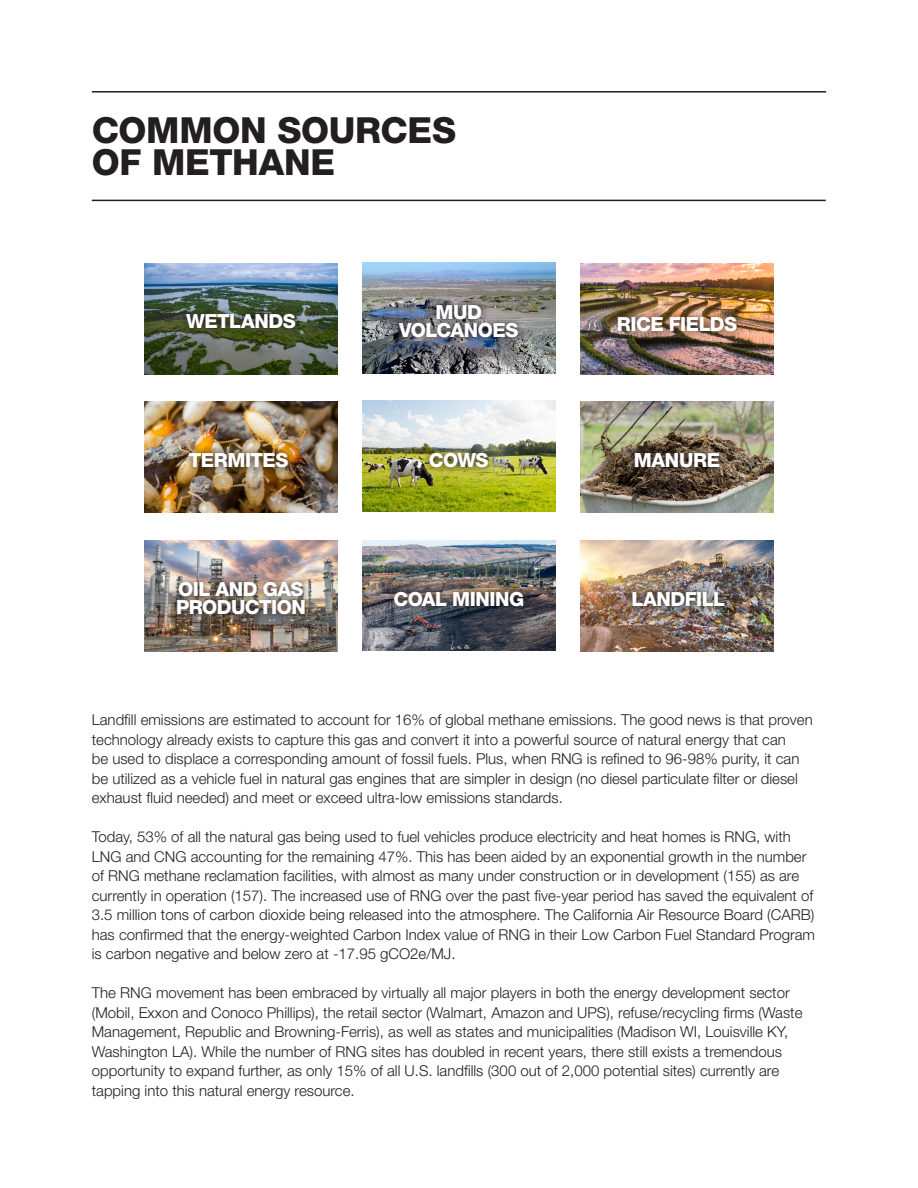
<style>
.page{position:relative;width:918px;height:1188px;background:#fff}
.page>*{position:absolute;margin:0;border:0;box-sizing:border-box;transform-origin:0 0}
.Subhead_24pt{font:800 36px "Helvetica Neue LT Pro";letter-spacing:-.01em;color:#231f20}
.Headline_38pt{font:800 19.5px/18px "Helvetica Neue LT Pro";letter-spacing:-.025em;color:#fff}
.Body_Copy_10pt{font:300 15px/19.5px "Helvetica Neue LT Pro";color:#231f20}
</style>
<div class="page">
<hr style="left:92px;top:91px;width:734px;height:2px;background:#231f20">
<hr style="left:92px;top:200px;width:734px;height:1px;background:#231f20">
<img style="left:144px;top:264px;width:194px;height:110px">
<img style="left:144px;top:401px;width:194px;height:111px">
<img style="left:144px;top:541px;width:194px;height:110px">
<img style="left:362px;top:263px;width:194px;height:111px">
<img style="left:362px;top:401px;width:194px;height:111px">
<img style="left:362px;top:540px;width:194px;height:111px">
<img style="left:580px;top:264px;width:194px;height:110px">
<img style="left:580px;top:401px;width:194px;height:111px">
<img style="left:580px;top:541px;width:194px;height:110px">
<svg style="left:179px;top:306px;width:124px;height:30px;background:#3f492f"></svg>
<img style="left:392px;top:297px;width:133px;height:48px">
<img style="left:610px;top:309px;width:134px;height:30px">
<img style="left:181px;top:446px;width:114px;height:30px">
<img style="left:422px;top:446px;width:73px;height:30px">
<svg style="left:627px;top:446px;width:100px;height:30px;background:#4e4032"></svg>
<img style="left:169px;top:574px;width:143px;height:48px">
<svg style="left:386px;top:584px;width:145px;height:30px;background:#534e4f"></svg>
<img style="left:625px;top:584px;width:107px;height:30px">
<p class="Subhead_24pt" style="left:92px;top:109px;width:366px">COMMON SOURCES</p>
<p class="Subhead_24pt" style="left:92px;top:141px;width:245px">OF METHANE</p>
<p class="Headline_38pt" style="left:186px;top:312px;width:111px">WETLANDS</p>
<p class="Headline_38pt" style="left:436px;top:303px;width:48px">MUD</p>
<p class="Headline_38pt" style="left:399px;top:321px;width:121px">VOLCANOES</p>
<p class="Headline_38pt" style="left:617px;top:315px;width:122px">RICE FIELDS</p>
<p class="Headline_38pt" style="left:189px;top:451px;width:101px">TERMITES</p>
<p class="Headline_38pt" style="left:429px;top:451px;width:61px">COWS</p>
<p class="Headline_38pt" style="left:634px;top:451px;width:88px">MANURE</p>
<p class="Headline_38pt" style="left:176px;top:580px;width:131px">OIL AND GAS<br>PRODUCTION</p>
<p class="Headline_38pt" style="left:394px;top:590px;width:132px">COAL MINING</p>
<p class="Headline_38pt" style="left:631px;top:590px;width:95px">LANDFILL</p>
<p class="Body_Copy_10pt" style="left:92px;top:710px;width:722px">Landfill emissions are estimated to account for 16% of global methane emissions. The good news is that proven technology already exists to capture this gas and convert it into a powerful source of natural energy that can<br>be used to displace a corresponding amount of fossil fuels. Plus, when RNG is refined to 96-98% purity, it can be utilized as a vehicle fuel in natural gas engines that are simpler in design (no diesel particulate filter or diesel exhaust fluid needed) and meet or exceed ultra-low emissions standards.</p>
<p class="Body_Copy_10pt" style="left:92px;top:827px;width:725px">Today, 53% of all the natural gas being used to fuel vehicles produce electricity and heat homes is RNG, with LNG and CNG accounting for the remaining 47%. This has been aided by an exponential growth in the number of RNG methane reclamation facilities, with almost as many under construction or in development (155) as are currently in operation (157). The increased use of RNG over the past five-year period has saved the equivalent of 3.5 million tons of carbon dioxide being released into the atmosphere. The California Air Resource Board (CARB) has confirmed that the energy-weighted Carbon Index value of RNG in their Low Carbon Fuel Standard Program is carbon negative and below zero at -17.95 gCO2e/MJ.</p>
<p class="Body_Copy_10pt" style="left:92px;top:983px;width:712px">The RNG movement has been embraced by virtually all major players in both the energy development sector (Mobil, Exxon and Conoco Phillips), the retail sector (Walmart, Amazon and UPS), refuse/recycling firms (Waste Management, Republic and Browning-Ferris), as well as states and municipalities (Madison WI, Louisville KY, Washington LA). While the number of RNG sites has doubled in recent years, there still exists a tremendous opportunity to expand further, as only 15% of all U.S. landfills (300 out of 2,000 potential sites) currently are tapping into this natural energy resource.</p>
</div>
